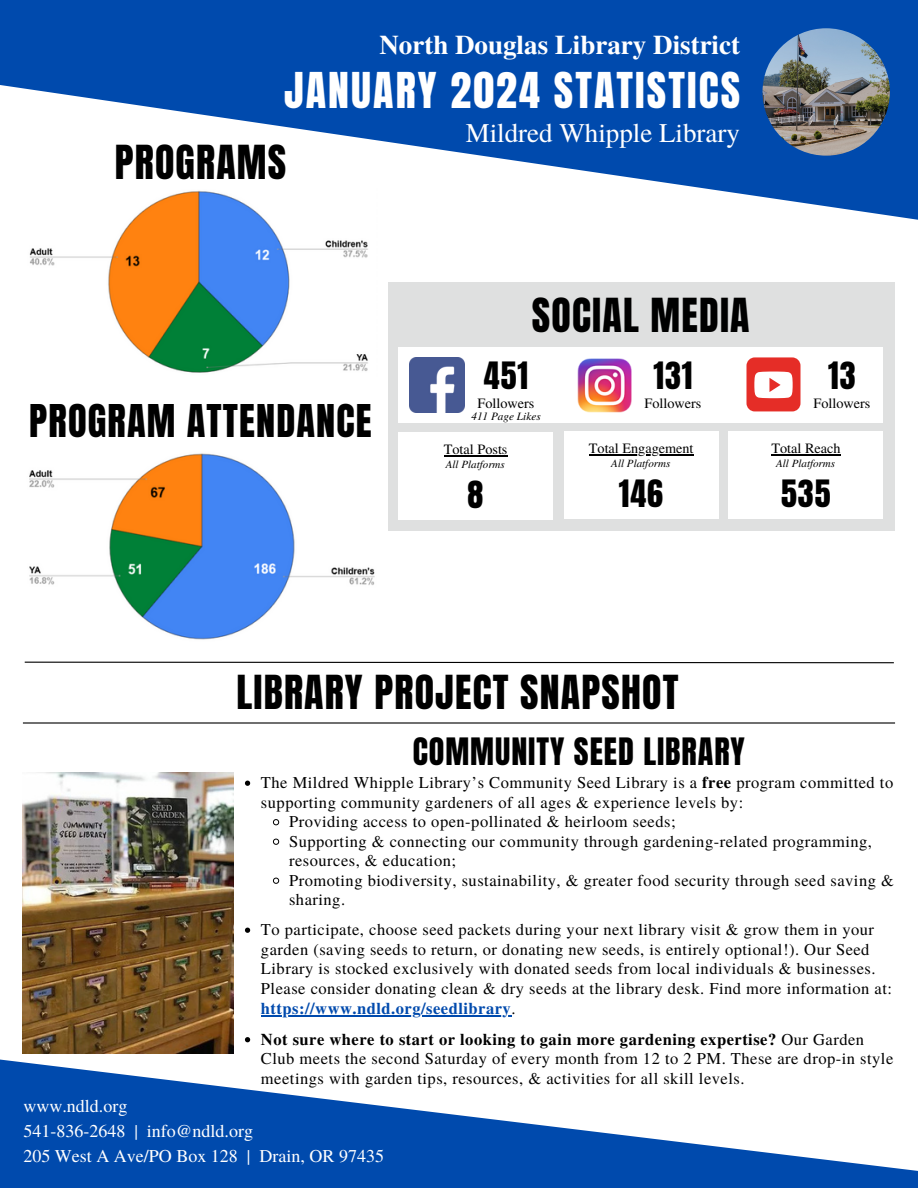
<style>
.page{position:relative;width:918px;height:1188px;background:#fff}
.page>*{position:absolute;margin:0;border:0;box-sizing:border-box;transform-origin:0 0}
.t1{font:42px "Anton";letter-spacing:.05em;color:#fff}
.t2{font:39.9px "Anton";letter-spacing:.03em;color:#000}
.t3{font:38.4px "Anton";letter-spacing:.03em;color:#000}
.t4{font:32.1px "Anton";letter-spacing:.03em;color:#000}
.t5{font:700 27px "Te X Gyre Termes";color:#fff}
.t6{font:27px "Te X Gyre Termes";color:#fff}
.t7{font:18px/24.8px "Te X Gyre Termes";color:#fff}
.t8{font:16.5px/19.5px "Te X Gyre Termes";letter-spacing:.03em;color:#000}
.t9{font:700 16.5px/30.8px "Te X Gyre Termes";letter-spacing:.03em;color:#000}
.t10{font:14.25px "Te X Gyre Termes";color:#000}
.t11{font:italic 11.25px "Te X Gyre Termes";color:#000}
.t12{font:italic 11.1px "Te X Gyre Termes";color:#000}
.s1{font-weight:700}
.s2{color:#004aad}
.s3{font-weight:400}
</style>
<div class="page">
<img style="left:29px;top:242px;width:339px;height:131px">
<svg style="left:0;top:0;width:918px;height:242px;fill:#004aad"></svg>
<img style="left:763px;top:28px;width:127px;height:128px;border-radius:50%">
<svg style="left:0;top:1049px;width:918px;height:139px;fill:#004aad"></svg>
<div style="left:23px;top:149px;width:355px;height:39px;background:#fff"></div>
<img style="left:29px;top:453px;width:346px;height:187px">
<svg style="left:24px;top:661px;width:870px;height:3px"></svg>
<hr style="left:23px;top:722px;width:872px;height:2px;background:#000">
<div style="left:388px;top:282px;width:507px;height:249px;background:#dfe0e0"></div>
<div style="left:399px;top:348px;width:484px;height:75px;background:#fff"></div>
<div style="left:399px;top:432px;width:154px;height:87px;background:#fff"></div>
<img style="left:578px;top:358px;width:54px;height:54px">
<img style="left:410px;top:357px;width:55px;height:56px">
<div style="left:747px;top:357px;width:54px;height:54px;background:#e52d27;border-radius:8px"></div>
<svg style="left:754px;top:372px;width:39px;height:26px"></svg>
<hr style="left:444px;top:455px;width:64px;height:1px;background:#000">
<div style="left:564px;top:432px;width:154px;height:87px;background:#fff"></div>
<hr style="left:589px;top:454px;width:105px;height:1px;background:#000">
<div style="left:729px;top:432px;width:154px;height:87px;background:#fff"></div>
<hr style="left:771px;top:454px;width:70px;height:1px;background:#000">
<img style="left:23px;top:772px;width:210px;height:282px">
<svg style="left:245px;top:781px;width:5px;height:5px"></svg>
<svg style="left:273px;top:819px;width:7px;height:7px"></svg>
<svg style="left:273px;top:838px;width:7px;height:7px"></svg>
<svg style="left:273px;top:877px;width:7px;height:7px"></svg>
<svg style="left:245px;top:928px;width:5px;height:5px"></svg>
<hr style="left:261px;top:1015px;width:250px;height:2px;background:#004aad">
<svg style="left:245px;top:1037px;width:5px;height:5px"></svg>
<p class="t5" style="left:379px;top:24px;width:362px">North Douglas Library District</p>
<h3 class="t1" style="left:284px;top:60px;width:458px">JANUARY 2024 STATISTICS</h3>
<h1 class="t6" style="left:466px;top:114px;width:276px">Mildred Whipple Library</h1>
<h3 class="t2" style="left:115px;top:134px;width:173px">PROGRAMS</h3>
<p class="t3" style="left:29px;top:393px;width:344px">PROGRAM ATTENDANCE</p>
<h1 class="t2" style="left:532px;top:287px;width:219px">SOCIAL MEDIA</h1>
<p class="t4" style="left:484px;top:352px;width:46px">451</p>
<p class="t4" style="left:654px;top:352px;width:40px">131</p>
<p class="t4" style="left:828px;top:352px;width:29px">13</p>
<p class="t10" style="left:478px;top:393px;width:58px">Followers</p>
<p class="t10" style="left:645px;top:393px;width:58px">Followers</p>
<h3 class="t10" style="left:814px;top:393px;width:58px">Followers</h3>
<p class="t11" style="left:471px;top:408px;width:71px">411 Page Likes</p>
<p class="t10" style="left:444px;top:439px;width:65px">Total Posts</p>
<h3 class="t4" style="left:468px;top:472px;width:17px">8</h3>
<h1 class="t12" style="left:446px;top:456px;width:61px">All Platforms</h1>
<p class="t10" style="left:589px;top:438px;width:106px">Total Engagement</p>
<p class="t4" style="left:619px;top:471px;width:46px">146</p>
<p class="t12" style="left:611px;top:455px;width:61px">All Platforms</p>
<p class="t10" style="left:771px;top:438px;width:71px">Total Reach</p>
<p class="t4" style="left:781px;top:471px;width:51px">535</p>
<p class="t12" style="left:776px;top:455px;width:61px">All Platforms</p>
<h4 class="t2" style="left:236px;top:663px;width:444px">LIBRARY PROJECT SNAPSHOT</h4>
<h1 class="t4" style="left:413px;top:729px;width:334px">COMMUNITY SEED LIBRARY</h1>
<h2 class="t8" style="left:261px;top:772px;width:634px">The Mildred Whipple Library’s Community Seed Library is a <span class="s1">free</span> program committed to supporting community gardeners of all ages &amp; experience levels by:</h2>
<p class="t8" style="left:289px;top:811px;width:388px">Providing access to open-pollinated &amp; heirloom seeds;</p>
<p class="t8" style="left:289px;top:830px;width:585px">Supporting &amp; connecting our community through gardening-related programming, resources, &amp; education;</p>
<p class="t8" style="left:289px;top:869px;width:606px">Promoting biodiversity, sustainability, &amp; greater food security through seed saving &amp; sharing.</p>
<p class="t8" style="left:261px;top:919px;width:633px">To participate, choose seed packets during your next library visit &amp; grow them in your garden (saving seeds to return, or donating new seeds, is entirely optional!). Our Seed Library is stocked exclusively with donated seeds from local individuals &amp; businesses.<br>Please consider donating clean &amp; dry seeds at the library desk. Find more information at:</p>
<p class="t9" style="left:261px;top:992px;width:605px"><span class="s2">https://www.ndld.org/seedlibrary</span><span class="s3">.<br></span>Not sure where to start or looking to gain more gardening expertise? <span class="s3">Our Garden</span></p>
<p class="t8" style="left:261px;top:1048px;width:634px">Club meets the second Saturday of every month from 12 to 2 PM. These are drop-in style</p>
<p class="t8" style="left:261px;top:1067px;width:485px">meetings with garden tips, resources, &amp; activities for all skill levels.</p>
<p class="t7" style="left:23px;top:1093px;width:362px">www.ndld.org<br>541-836-2648 | info@ndld.org<br>205 West A Ave/PO Box 128 | Drain, OR 97435</p>
</div>
